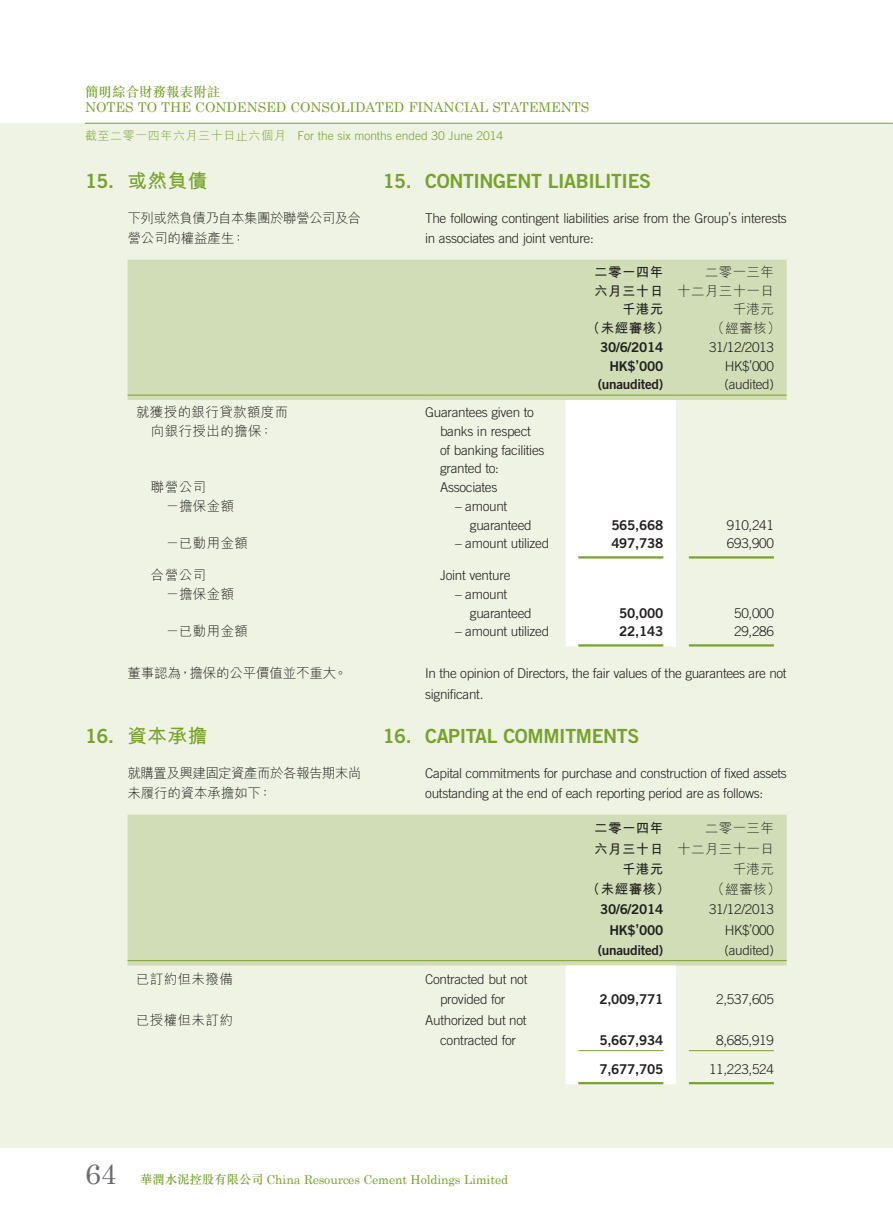
<style>
.page{position:relative;width:893px;height:1212px;background:#fff}
.page>*{position:absolute;margin:0;border:0;box-sizing:border-box;transform-origin:0 0}
.t1{font:28.5px "Century Schoolbook";color:#6c6d70}
.Heading_1{font:19.5px "Trade Gothic LT Std Bd 2";letter-spacing:-.02em;color:#78a22d}
.Heading_1-2{font:700 19.5px "M Hei HK";letter-spacing:.03em;color:#78a22d}
.Body_Text{font:300 13.5px/20.2px "Trade Gothic LT Std";letter-spacing:-.02em;color:#231f20}
.Body_Text-2{font:13.5px "Trade Gothic LT Std Bd 2";letter-spacing:-.02em;color:#231f20}
.Body_Text-3{font:300 13.5px/18.8px "M Hei HK";letter-spacing:.03em;color:#231f20;text-align:center}
.C_Body_Text{font:300 13.5px/20.2px "M Hei HK";letter-spacing:-.04em;color:#231f20}
.t2{font:13.5px "Century Schoolbook";color:#78a22d}
.Body_Text-4{font:700 13.5px "M Hei HK";letter-spacing:.03em;color:#231f20}
.C_Body_Text-2{font:300 13.5px "M Hei HK";letter-spacing:-.01em;color:#231f20}
.t3{font:500 13.5px "M Sung HK";letter-spacing:.005em;color:#78a22d}
.t4{font:12.3px "Century Schoolbook";letter-spacing:-.01em;color:#78a22d}
.t5{font:300 12px "Trade Gothic LT Std";color:#78a22d}
.s1{font-family:"M Hei HK"}
.s2{font-family:"Trade Gothic LT Std Bd 2";font-weight:400}
.s3{font-family:"M Sung HK";font-weight:500}
</style>
<div class="page">
<div style="left:0;top:123px;width:893px;height:1025px;background:#eef3e3"></div>
<hr style="left:85px;top:123px;width:808px;height:1px;background:#78a22d">
<div style="left:128px;top:260px;width:659px;height:140px;background:#d0ddb6"></div>
<div style="left:566px;top:400px;width:110px;height:246px;background:#fff"></div>
<hr style="left:128px;top:395px;width:297px;height:1px;background:#78a22d">
<hr style="left:425px;top:395px;width:141px;height:1px;background:#78a22d">
<hr style="left:566px;top:395px;width:110px;height:1px;background:#78a22d">
<hr style="left:676px;top:395px;width:111px;height:1px;background:#78a22d">
<hr style="left:578px;top:556px;width:85px;height:2px;background:#78a22d">
<hr style="left:689px;top:556px;width:85px;height:2px;background:#78a22d">
<hr style="left:578px;top:644px;width:85px;height:2px;background:#78a22d">
<hr style="left:689px;top:644px;width:85px;height:2px;background:#78a22d">
<div style="left:128px;top:815px;width:659px;height:150px;background:#d0ddb6"></div>
<div style="left:566px;top:966px;width:110px;height:118px;background:#fff"></div>
<hr style="left:128px;top:960px;width:297px;height:1px;background:#78a22d">
<hr style="left:425px;top:960px;width:141px;height:1px;background:#78a22d">
<hr style="left:566px;top:960px;width:110px;height:1px;background:#78a22d">
<hr style="left:676px;top:960px;width:111px;height:1px;background:#78a22d">
<hr style="left:578px;top:1050px;width:85px;height:1px;background:#78a22d">
<hr style="left:689px;top:1050px;width:85px;height:1px;background:#78a22d">
<hr style="left:578px;top:1082px;width:85px;height:2px;background:#78a22d">
<hr style="left:689px;top:1082px;width:85px;height:2px;background:#78a22d">
<p class="t3" style="left:85px;top:82px;width:137px">簡明綜合財務報表附註</p>
<p class="t2" style="left:85px;top:99px;width:506px">NOTES TO THE CONDENSED CONSOLIDATED FINANCIAL STATEMENTS</p>
<p class="t5" style="left:85px;top:129px;width:420px"><span class="s1">截至二零一四年六月三十日止六個月</span> For the six months ended 30 June 2014</p>
<p class="Heading_1-2" style="left:85px;top:166px;width:124px"><span class="s2">15.</span> 或然負債</p>
<p class="C_Body_Text" style="left:128px;top:207px;width:235px">下列或然負債乃自本集團於聯營公司及合營公司的權益產生：</p>
<p class="Heading_1" style="left:383px;top:168px;width:270px">15. CONTINGENT LIABILITIES</p>
<p class="Body_Text" style="left:425px;top:208px;width:363px">The following contingent liabilities arise from the Group’s interests in associates and joint venture:</p>
<p class="Body_Text-4" style="left:594px;top:262px;width:71px">二零一四年</p>
<p class="Body_Text-3" style="left:705px;top:262px;width:71px">二零一三年</p>
<p class="Body_Text-4" style="left:594px;top:281px;width:71px">六月三十日</p>
<p class="Body_Text-3" style="left:677px;top:281px;width:98px">十二月三十一日</p>
<p class="Body_Text-4" style="left:622px;top:299px;width:43px">千港元</p>
<p class="Body_Text-3" style="left:733px;top:300px;width:43px">千港元</p>
<p class="Body_Text-4" style="left:586px;top:318px;width:85px">（未經審核）</p>
<p class="Body_Text-3" style="left:711px;top:318px;width:71px">（經審核）</p>
<p class="Body_Text-2" style="left:600px;top:339px;width:65px">30/6/2014</p>
<p class="Body_Text" style="left:709px;top:337px;width:66px">31/12/2013</p>
<p class="Body_Text-2" style="left:609px;top:357px;width:55px">HK$’000</p>
<p class="Body_Text" style="left:725px;top:355px;width:51px">HK$’000</p>
<p class="Body_Text-2" style="left:598px;top:376px;width:67px">(unaudited)</p>
<p class="Body_Text" style="left:724px;top:374px;width:51px">(audited)</p>
<p class="Body_Text-3" style="left:136px;top:402px;width:154px">就獲授的銀行貸款額度而向銀行授出的擔保：</p>
<p class="Body_Text" style="left:440px;top:403px;width:106px;line-height:18.8px;text-indent:-15px">Guarantees given to banks in respect of banking facilities granted to:</p>
<p class="Body_Text-3" style="left:151px;top:477px;width:57px">聯營公司</p>
<p class="Body_Text" style="left:440px;top:477px;width:59px">Associates</p>
<p class="Body_Text-3" style="left:166px;top:496px;width:70px">－擔保金額</p>
<p class="Body_Text" style="left:470px;top:496px;width:63px;line-height:18.8px;text-indent:-15px">– amount guaranteed</p>
<p class="Body_Text-2" style="left:611px;top:516px;width:53px">565,668</p>
<p class="Body_Text" style="left:727px;top:514px;width:49px">910,241</p>
<p class="Body_Text-3" style="left:166px;top:534px;width:84px">－已動用金額</p>
<p class="Body_Text" style="left:455px;top:533px;width:96px">– amount utilized</p>
<p class="Body_Text-2" style="left:611px;top:535px;width:53px">497,738</p>
<p class="Body_Text" style="left:727px;top:533px;width:49px">693,900</p>
<p class="Body_Text-3" style="left:151px;top:565px;width:57px">合營公司</p>
<p class="Body_Text" style="left:440px;top:565px;width:72px">Joint venture</p>
<p class="Body_Text-3" style="left:166px;top:584px;width:70px">－擔保金額</p>
<p class="Body_Text" style="left:470px;top:584px;width:63px;line-height:18.8px;text-indent:-15px">– amount guaranteed</p>
<p class="Body_Text-2" style="left:619px;top:604px;width:46px">50,000</p>
<p class="Body_Text" style="left:734px;top:602px;width:41px">50,000</p>
<p class="Body_Text-3" style="left:166px;top:622px;width:84px">－已動用金額</p>
<p class="Body_Text" style="left:455px;top:621px;width:96px">– amount utilized</p>
<p class="Body_Text-2" style="left:619px;top:623px;width:46px">22,143</p>
<p class="Body_Text" style="left:734px;top:621px;width:41px">29,286</p>
<p class="Body_Text" style="left:425px;top:663px;width:363px">In the opinion of Directors, the fair values of the guarantees are not significant.</p>
<p class="Heading_1" style="left:383px;top:723px;width:258px">16. CAPITAL COMMITMENTS</p>
<p class="Body_Text" style="left:425px;top:763px;width:363px">Capital commitments for purchase and construction of fixed assets outstanding at the end of each reporting period are as follows:</p>
<p class="Body_Text-4" style="left:594px;top:818px;width:71px">二零一四年</p>
<p class="Body_Text-3" style="left:705px;top:819px;width:71px">二零一三年</p>
<p class="Body_Text-4" style="left:594px;top:839px;width:71px">六月三十日</p>
<p class="Body_Text-3" style="left:677px;top:839px;width:98px">十二月三十一日</p>
<p class="Body_Text-4" style="left:622px;top:859px;width:43px">千港元</p>
<p class="Body_Text-3" style="left:733px;top:859px;width:43px">千港元</p>
<p class="Body_Text-4" style="left:586px;top:879px;width:85px">（未經審核）</p>
<p class="Body_Text-3" style="left:711px;top:879px;width:71px">（經審核）</p>
<p class="Body_Text-2" style="left:600px;top:901px;width:65px">30/6/2014</p>
<p class="Body_Text" style="left:709px;top:899px;width:66px">31/12/2013</p>
<p class="Body_Text-2" style="left:609px;top:921px;width:55px">HK$’000</p>
<p class="Body_Text" style="left:725px;top:919px;width:51px">HK$’000</p>
<p class="Body_Text-2" style="left:598px;top:941px;width:67px">(unaudited)</p>
<p class="Body_Text" style="left:724px;top:940px;width:51px">(audited)</p>
<p class="Body_Text-3" style="left:136px;top:969px;width:98px">已訂約但未撥備</p>
<p class="Body_Text" style="left:425px;top:969px;width:104px;text-align:center">Contracted but not provided for</p>
<p class="C_Body_Text-2" style="left:128px;top:666px;width:221px">董事認為，擔保的公平價值並不重大。</p>
<p class="Heading_1-2" style="left:85px;top:721px;width:124px"><span class="s2">16.</span> 資本承擔</p>
<p class="C_Body_Text" style="left:128px;top:762px;width:235px">就購置及興建固定資產而於各報告期末尚未履行的資本承擔如下：</p>
<p class="Body_Text-2" style="left:599px;top:991px;width:65px">2,009,771</p>
<p class="Body_Text" style="left:716px;top:989px;width:59px">2,537,605</p>
<p class="Body_Text-3" style="left:136px;top:1010px;width:98px">已授權但未訂約</p>
<p class="Body_Text" style="left:425px;top:1009px;width:103px;text-align:center">Authorized but not contracted for</p>
<h1 class="t1" style="left:85px;top:1156px;width:33px">64</h1>
<p class="t4" style="left:140px;top:1172px;width:369px"><span class="s3">華潤水泥控股有限公司</span> China Resources Cement Holdings Limited</p>
<p class="Body_Text-2" style="left:599px;top:1031px;width:65px">5,667,934</p>
<p class="Body_Text" style="left:716px;top:1030px;width:59px">8,685,919</p>
<p class="Body_Text-2" style="left:599px;top:1061px;width:65px">7,677,705</p>
<p class="Body_Text" style="left:709px;top:1059px;width:66px">11,223,524</p>
</div>
